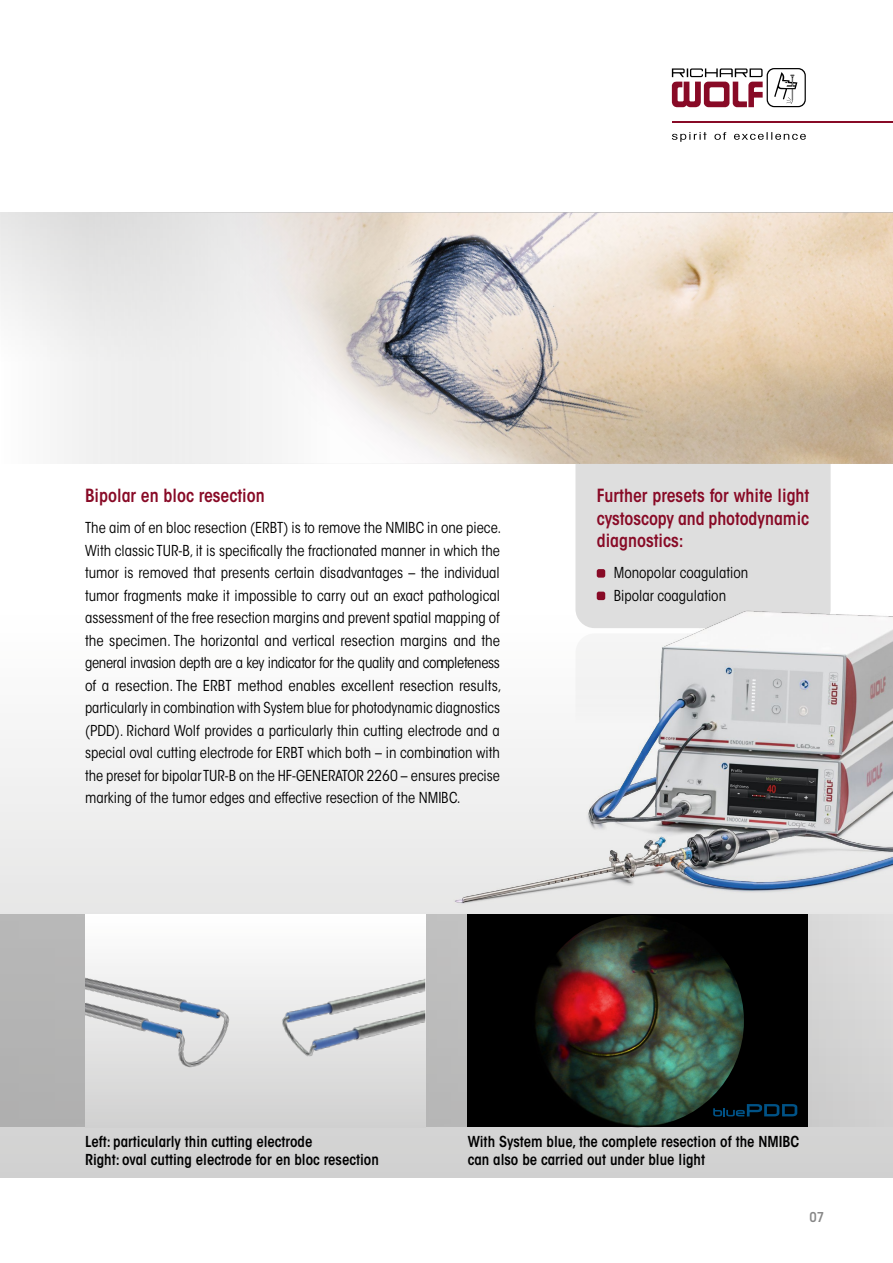
<style>
.page{position:relative;width:893px;height:1263px;background:#fff}
.page>*{position:absolute;margin:0;border:0;box-sizing:border-box;transform-origin:0 0}
.t1{font:600 condensed 18px/22.5px "ITC Avant Garde Std";color:#880a26;text-align:justify}
.t2{font:condensed 15px/22.5px "ITC Avant Garde Std";color:#000;text-align:justify}
.t3{font:600 condensed 15px/18px "ITC Avant Garde Std";color:#000}
.t4{font:600 condensed 13.5px "ITC Avant Garde Std";color:#878787}
</style>
<div class="page">
<svg style="left:0;top:739px;width:893px;height:439px"></svg>
<svg style="left:672px;top:132px;width:134px;height:10px"></svg>
<svg style="left:672px;top:68px;width:134px;height:39px"></svg>
<hr style="left:672px;top:121px;width:221px;height:2px;background:#880a26">
<div style="left:0;top:213px;width:893px;height:251px;background:linear-gradient(to bottom,#e4e4e4,#fdfdfd)"></div>
<div style="left:575px;top:464px;width:256px;height:137px;background:#dedede"></div>
<svg style="left:0;top:914px;width:893px;height:213px;background:#c2c2c2"></svg>
<div style="left:85px;top:915px;width:340px;height:212px;background:linear-gradient(to bottom,#fff,#d1d1d1)"></div>
<img style="left:272px;top:968px;width:153px;height:105px">
<img style="left:85px;top:960px;width:159px;height:122px">
<img style="left:442px;top:601px;width:451px;height:314px">
<div style="left:468px;top:915px;width:340px;height:212px;background:#000"></div>
<svg style="left:713px;top:1104px;width:84px;height:12px"></svg>
<div style="left:597px;top:569px;width:8px;height:9px;background:#880a26;border-radius:2px"></div>
<div style="left:597px;top:592px;width:8px;height:8px;background:#880a26;border-radius:2px"></div>
<img style="left:532px;top:915px;width:212px;height:212px;border-radius:106px">
<img style="left:85px;top:213px;width:808px;height:251px">
<p class="t1" style="left:85px;top:484px;width:181px">Bipolar en bloc resection</p>
<p class="t2" style="left:85px;top:517px;width:418px">The aim of en bloc resection (ERBT) is to remove the NMIBC in one piece.<br>With classic TUR-B, it is specifically the fractionated manner in which the tumor is removed that presents certain disadvantages – the individual tumor fragments make it impossible to carry out an exact pathological assessment of the free resection margins and prevent spatial mapping of the specimen. The horizontal and vertical resection margins and the general invasion depth are a key indicator for the quality and completeness of a resection. The ERBT method enables excellent resection results, particularly in combination with System blue for photodynamic diagnostics (PDD). Richard Wolf provides a particularly thin cutting electrode and a special oval cutting electrode for ERBT which both – in combination with the preset for bipolar TUR-B on the HF-GENERATOR 2260 – ensures precise marking of the tumor edges and effective resection of the NMIBC.</p>
<p class="t1" style="left:597px;top:484px;width:214px">Further presets for white light cystoscopy and photodynamic diagnostics:</p>
<p class="t2" style="left:614px;top:562px;width:136px">Monopolar coagulation<br>Bipolar coagulation</p>
<p class="t3" style="left:85px;top:1132px;width:295px">Left: particularly thin cutting electrode<br>Right: oval cutting electrode for en bloc resection</p>
<p class="t3" style="left:468px;top:1132px;width:333px">With System blue, the complete resection of the NMIBC can also be carried out under blue light</p>
<p class="t4" style="left:809px;top:1208px;width:16px">07</p>
</div>
